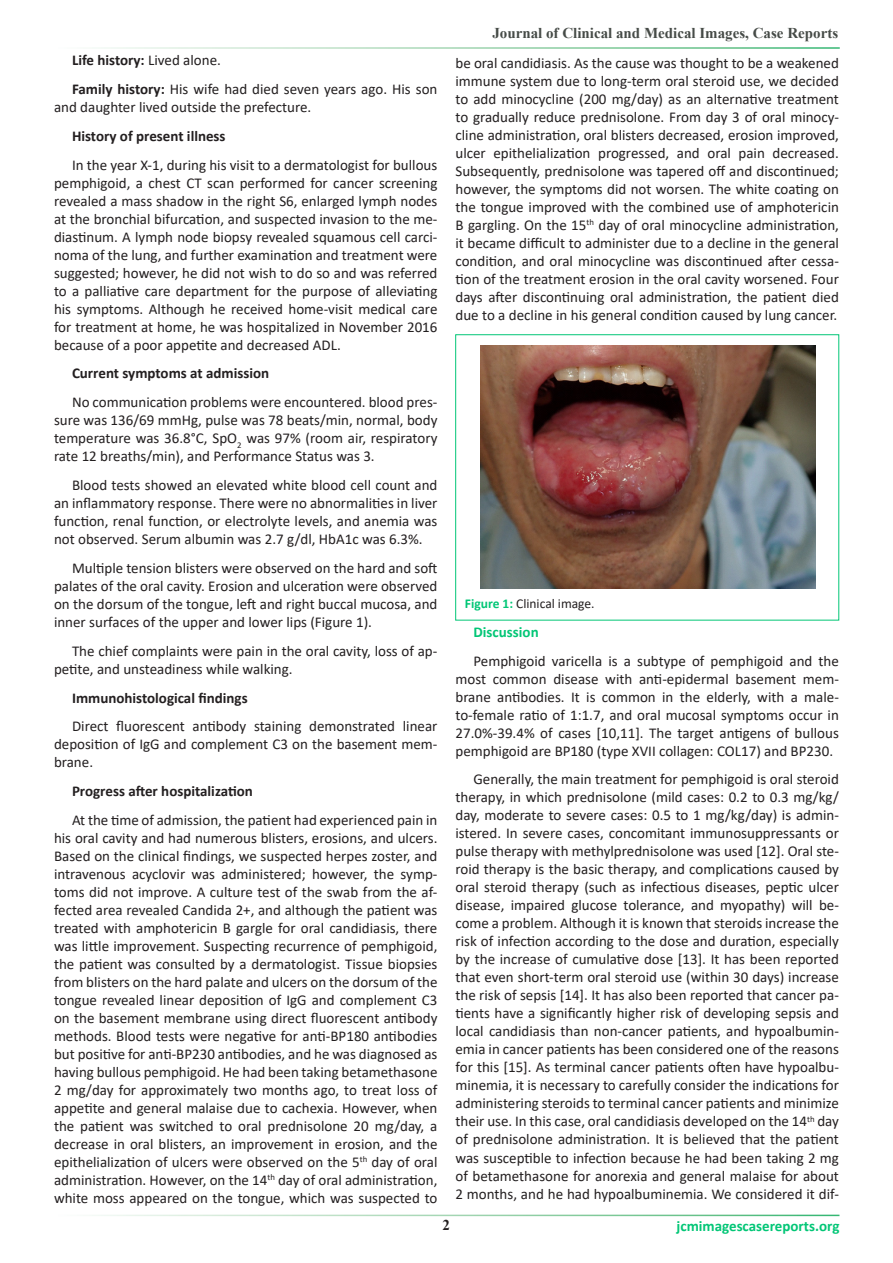
<style>
.page{position:relative;width:893px;height:1263px;background:#fff}
.page>*{position:absolute;margin:0;border:0;box-sizing:border-box;transform-origin:0 0}
.t1{font:15px/18px "Calibri";color:#231f20;text-align:justify}
.t2{font:700 15px "Calibri";color:#231f20}
.t3{font:700 15px "Times New Roman";color:#464b47}
.t4{font:700 15px "Calibri";color:#02c676}
.t5{font:700 15px "Times New Roman";color:#231f20}
.t6{font:13.5px "Calibri";color:#231f20}
.s1{font-weight:400}
.s2{font-weight:700}
.s3{font-weight:700;color:#02c676}
</style>
<div class="page">
<div style="left:455px;top:334px;width:384px;height:286px;border:1px solid #02c676"></div>
<img style="left:481px;top:345px;width:334px;height:244px">
<p class="t2" style="left:72px;top:50px;width:150px">Life history: <span class="s1">Lived alone.</span></p>
<p class="t1" style="left:54px;top:80px;width:385px;text-indent:18px"><span class="s2">Family history:</span> His wife had died seven years ago. His son and daughter lived outside the prefecture.</p>
<p class="t2" style="left:72px;top:125px;width:155px">History of present illness</p>
<p class="t1" style="left:54px;top:155px;width:385px;text-indent:18px">In the year X-1, during his visit to a dermatologist for bullous pemphigoid, a chest CT scan performed for cancer screening revealed a mass shadow in the right S6, enlarged lymph nodes at the bronchial bifurcation, and suspected invasion to the me&shy;diastinum. A lymph node biopsy revealed squamous cell carci&shy;noma of the lung, and further examination and treatment were suggested; however, he did not wish to do so and was referred to a palliative care department for the purpose of alleviating his symptoms. Although he received home-visit medical care for treatment at home, he was hospitalized in November 2016 because of a poor appetite and decreased ADL.</p>
<p class="t2" style="left:72px;top:363px;width:199px">Current symptoms at admission</p>
<p class="t1" style="left:54px;top:393px;width:385px;text-indent:18px">No communication problems were encountered. blood pres&shy;sure was 136/69 mmHg, pulse was 78 beats/min, normal, body temperature was 36.8°C, SpO<sub>2</sub> was 97% (room air, respiratory rate 12 breaths/min), and Performance Status was 3.</p>
<p class="t1" style="left:54px;top:476px;width:385px;text-indent:18px">Blood tests showed an elevated white blood cell count and an inflammatory response. There were no abnormalities in liver function, renal function, or electrolyte levels, and anemia was not observed. Serum albumin was 2.7 g/dl, HbA1c was 6.3%.</p>
<p class="t1" style="left:54px;top:558px;width:385px;text-indent:18px">Multiple tension blisters were observed on the hard and soft palates of the oral cavity. Erosion and ulceration were observed on the dorsum of the tongue, left and right buccal mucosa, and inner surfaces of the upper and lower lips (Figure 1).</p>
<p class="t1" style="left:54px;top:641px;width:385px;text-indent:18px">The chief complaints were pain in the oral cavity, loss of ap&shy;petite, and unsteadiness while walking.</p>
<p class="t2" style="left:72px;top:687px;width:177px">Immunohistological findings</p>
<p class="t1" style="left:54px;top:717px;width:385px;text-indent:18px">Direct fluorescent antibody staining demonstrated linear deposition of IgG and complement C3 on the basement mem&shy;brane.</p>
<p class="t2" style="left:72px;top:780px;width:182px">Progress after hospitalization</p>
<p class="t1" style="left:54px;top:810px;width:385px;text-indent:18px">At the time of admission, the patient had experienced pain in his oral cavity and had numerous blisters, erosions, and ulcers.<br>Based on the clinical findings, we suspected herpes zoster, and intravenous acyclovir was administered; however, the symp&shy;toms did not improve. A culture test of the swab from the af&shy;fected area revealed Candida 2+, and although the patient was treated with amphotericin B gargle for oral candidiasis, there was little improvement. Suspecting recurrence of pemphigoid, the patient was consulted by a dermatologist. Tissue biopsies from blisters on the hard palate and ulcers on the dorsum of the tongue revealed linear deposition of IgG and complement C3 on the basement membrane using direct fluorescent antibody methods. Blood tests were negative for anti-BP180 antibodies but positive for anti-BP230 antibodies, and he was diagnosed as having bullous pemphigoid. He had been taking betamethasone 2 mg/day for approximately two months ago, to treat loss of appetite and general malaise due to cachexia. However, when the patient was switched to oral prednisolone 20 mg/day, a decrease in oral blisters, an improvement in erosion, and the epithelialization of ulcers were observed on the 5<sup>th</sup> day of oral administration. However, on the 14<sup>th</sup> day of oral administration, white moss appeared on the tongue, which was suspected to</p>
<p class="t3" style="left:492px;top:22px;width:347px">Journal of Clinical and Medical Images, Case Reports</p>
<p class="t1" style="left:455px;top:54px;width:385px">be oral candidiasis. As the cause was thought to be a weakened immune system due to long-term oral steroid use, we decided to add minocycline (200 mg/day) as an alternative treatment to gradually reduce prednisolone. From day 3 of oral minocy&shy;cline administration, oral blisters decreased, erosion improved, ulcer epithelialization progressed, and oral pain decreased.<br>Subsequently, prednisolone was tapered off and discontinued; however, the symptoms did not worsen. The white coating on the tongue improved with the combined use of amphotericin B gargling. On the 15<sup>th</sup> day of oral minocycline administration, it became difficult to administer due to a decline in the general condition, and oral minocycline was discontinued after cessa&shy;tion of the treatment erosion in the oral cavity worsened. Four days after discontinuing oral administration, the patient died due to a decline in his general condition caused by lung cancer.</p>
<p class="t6" style="left:465px;top:594px;width:131px"><span class="s3">Figure 1:</span> Clinical image.</p>
<p class="t4" style="left:473px;top:621px;width:67px">Discussion</p>
<p class="t1" style="left:455px;top:651px;width:385px;text-indent:18px">Pemphigoid varicella is a subtype of pemphigoid and the most common disease with anti-epidermal basement mem&shy;brane antibodies. It is common in the elderly, with a male&shy;to-female ratio of 1:1.7, and oral mucosal symptoms occur in 27.0%-39.4% of cases [10,11]. The target antigens of bullous pemphigoid are BP180 (type XVII collagen: COL17) and BP230.</p>
<p class="t1" style="left:455px;top:770px;width:385px;text-indent:18px">Generally, the main treatment for pemphigoid is oral steroid therapy, in which prednisolone (mild cases: 0.2 to 0.3 mg/kg/ day, moderate to severe cases: 0.5 to 1 mg/kg/day) is admin&shy;istered. In severe cases, concomitant immunosuppressants or pulse therapy with methylprednisolone was used [12]. Oral ste&shy;roid therapy is the basic therapy, and complications caused by oral steroid therapy (such as infectious diseases, peptic ulcer disease, impaired glucose tolerance, and myopathy) will be&shy;come a problem. Although it is known that steroids increase the risk of infection according to the dose and duration, especially by the increase of cumulative dose [13]. It has been reported that even short-term oral steroid use (within 30 days) increase the risk of sepsis [14]. It has also been reported that cancer pa&shy;tients have a significantly higher risk of developing sepsis and local candidiasis than non-cancer patients, and hypoalbumin&shy;emia in cancer patients has been considered one of the reasons for this [15]. As terminal cancer patients often have hypoalbu&shy;minemia, it is necessary to carefully consider the indications for administering steroids to terminal cancer patients and minimize their use. In this case, oral candidiasis developed on the 14<sup>th</sup> day of prednisolone administration. It is believed that the patient was susceptible to infection because he had been taking 2 mg of betamethasone for anorexia and general malaise for about 2 months, and he had hypoalbuminemia. We considered it dif-</p>
<p class="t5" style="left:442px;top:1214px;width:9px">2</p>
<p class="t4" style="left:677px;top:1216px;width:164px">jcmimagescasereports.org</p>
</div>
